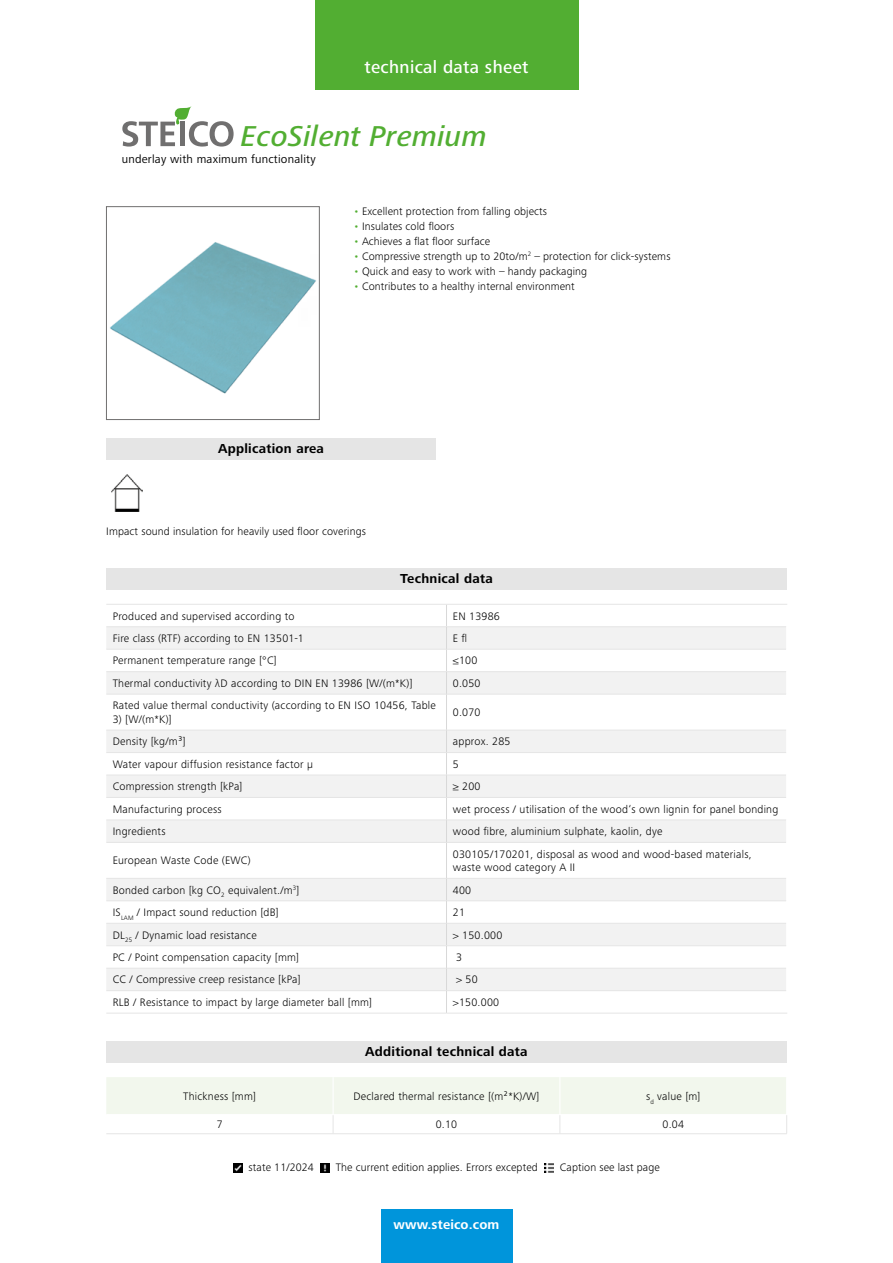
<style>
.page{position:relative;width:893px;height:1263px;background:#fff}
.page>*{position:absolute;margin:0;border:0;box-sizing:border-box;transform-origin:0 0}
.t1{font:italic 500 29.7px "Frutiger Next LTW1 G";letter-spacing:.01em;color:#52ae32}
.t2{font:500 18px "Frutiger Next LTW1 G";letter-spacing:.02em;color:#fff}
.t3{font:700 13.5px "Frutiger Next LTW1 G";letter-spacing:.02em;color:#000}
.t4{font:700 13.5px "Frutiger Next LTW1 G";letter-spacing:.01em;color:#fff}
.t5{font:12px "Frutiger Next LTW1 G";letter-spacing:.02em;color:#000}
.t6{font:300 11.25px/13.5px "Frutiger Next LTW1 G";letter-spacing:.02em;color:#000}
.s1{color:#52ae32}
</style>
<div class="page">
<svg style="left:122px;top:106px;width:112px;height:41px"></svg>
<img style="left:110px;top:242px;width:206px;height:152px">
<div style="left:106px;top:206px;width:213px;height:214px;border:1px solid #706f6f"></div>
<div style="left:106px;top:438px;width:330px;height:21px;background:#e5e5e5"></div>
<img style="left:112px;top:474px;width:31px;height:38px">
<div style="left:106px;top:568px;width:681px;height:22px;background:#e5e5e5"></div>
<svg style="left:106px;top:627px;width:680px;height:363px"></svg>
<hr style="left:106px;top:626px;width:340px;height:1px;background:#e5e5e5">
<hr style="left:446px;top:626px;width:340px;height:1px;background:#e5e5e5">
<hr style="left:106px;top:649px;width:340px;height:1px;background:#e5e5e5">
<hr style="left:446px;top:649px;width:340px;height:1px;background:#e5e5e5">
<hr style="left:106px;top:671px;width:340px;height:1px;background:#e5e5e5">
<hr style="left:446px;top:671px;width:340px;height:1px;background:#e5e5e5">
<svg style="left:446px;top:605px;width:1px;height:89px"></svg>
<hr style="left:106px;top:694px;width:340px;height:1px;background:#e5e5e5">
<hr style="left:446px;top:694px;width:340px;height:1px;background:#e5e5e5">
<hr style="left:446px;top:694px;width:1px;height:36px;background:#d8d8d8">
<hr style="left:106px;top:730px;width:340px;height:1px;background:#e5e5e5">
<hr style="left:446px;top:730px;width:340px;height:1px;background:#e5e5e5">
<hr style="left:106px;top:752px;width:340px;height:1px;background:#e5e5e5">
<hr style="left:446px;top:752px;width:340px;height:1px;background:#e5e5e5">
<hr style="left:106px;top:775px;width:340px;height:1px;background:#e5e5e5">
<hr style="left:446px;top:775px;width:340px;height:1px;background:#e5e5e5">
<hr style="left:106px;top:797px;width:340px;height:1px;background:#e5e5e5">
<hr style="left:446px;top:797px;width:340px;height:1px;background:#e5e5e5">
<hr style="left:106px;top:820px;width:340px;height:1px;background:#e5e5e5">
<hr style="left:446px;top:820px;width:340px;height:1px;background:#e5e5e5">
<svg style="left:446px;top:731px;width:1px;height:111px"></svg>
<hr style="left:106px;top:842px;width:340px;height:1px;background:#e5e5e5">
<hr style="left:446px;top:842px;width:340px;height:1px;background:#e5e5e5">
<hr style="left:446px;top:843px;width:1px;height:35px;background:#d8d8d8">
<hr style="left:106px;top:878px;width:340px;height:1px;background:#e5e5e5">
<hr style="left:446px;top:878px;width:340px;height:1px;background:#e5e5e5">
<hr style="left:106px;top:900px;width:340px;height:1px;background:#e5e5e5">
<hr style="left:446px;top:900px;width:340px;height:1px;background:#e5e5e5">
<hr style="left:106px;top:923px;width:340px;height:1px;background:#e5e5e5">
<hr style="left:446px;top:923px;width:340px;height:1px;background:#e5e5e5">
<hr style="left:106px;top:945px;width:340px;height:1px;background:#e5e5e5">
<hr style="left:446px;top:945px;width:340px;height:1px;background:#e5e5e5">
<hr style="left:106px;top:968px;width:340px;height:1px;background:#e5e5e5">
<hr style="left:446px;top:968px;width:340px;height:1px;background:#e5e5e5">
<hr style="left:106px;top:990px;width:340px;height:1px;background:#e5e5e5">
<hr style="left:446px;top:990px;width:340px;height:1px;background:#e5e5e5">
<svg style="left:446px;top:879px;width:1px;height:134px"></svg>
<hr style="left:106px;top:604px;width:340px;height:1px;background:#e5e5e5">
<hr style="left:446px;top:604px;width:341px;height:1px;background:#e5e5e5">
<hr style="left:106px;top:1013px;width:340px;height:1px;background:#e5e5e5">
<hr style="left:446px;top:1013px;width:341px;height:1px;background:#e5e5e5">
<div style="left:106px;top:1041px;width:681px;height:21px;background:#e5e5e5"></div>
<svg style="left:106px;top:1077px;width:681px;height:56px"></svg>
<hr style="left:106px;top:1133px;width:227px;height:1px;background:#e5e5e5">
<hr style="left:333px;top:1133px;width:227px;height:1px;background:#e5e5e5">
<hr style="left:560px;top:1133px;width:227px;height:1px;background:#e5e5e5">
<div style="left:315px;top:0;width:263px;height:89px;background:#52ae32"></div>
<div style="left:381px;top:1210px;width:131px;height:53px;background:#0095db"></div>
<svg style="left:233px;top:1163px;width:9px;height:9px"></svg>
<svg style="left:320px;top:1163px;width:10px;height:9px"></svg>
<svg style="left:544px;top:1163px;width:10px;height:9px"></svg>
<h2 class="t2" style="left:364px;top:56px;width:166px">technical data sheet</h2>
<h1 class="t1" style="left:241px;top:119px;width:247px">EcoSilent Premium</h1>
<p class="t5" style="left:122px;top:152px;width:195px">underlay with maximum functionality</p>
<p class="t6" style="left:353px;top:204px;width:195px"><span class="s1">•</span> Excellent protection from falling objects</p>
<p class="t6" style="left:353px;top:219px;width:102px"><span class="s1">•</span> Insulates cold floors</p>
<p class="t6" style="left:353px;top:234px;width:138px"><span class="s1">•</span> Achieves a flat floor surface</p>
<p class="t6" style="left:353px;top:249px;width:318px"><span class="s1">•</span> Compressive strength up to 20to/m<sup>2</sup> – protection for click-systems</p>
<p class="t6" style="left:353px;top:264px;width:235px"><span class="s1">•</span> Quick and easy to work with – handy packaging</p>
<p class="t6" style="left:353px;top:279px;width:223px"><span class="s1">•</span> Contributes to a healthy internal environment</p>
<p class="t3" style="left:218px;top:441px;width:107px">Application area</p>
<p class="t6" style="left:106px;top:524px;width:261px">Impact sound insulation for heavily used floor coverings</p>
<p class="t3" style="left:400px;top:571px;width:94px">Technical data</p>
<p class="t6" style="left:113px;top:609px;width:183px">Produced and supervised according to</p>
<p class="t6" style="left:453px;top:609px;width:49px">EN 13986</p>
<p class="t6" style="left:113px;top:631px;width:193px">Fire class (RTF) according to EN 13501-1</p>
<p class="t6" style="left:453px;top:631px;width:16px">E fl</p>
<p class="t6" style="left:113px;top:654px;width:166px">Permanent temperature range [°C]</p>
<p class="t6" style="left:453px;top:654px;width:26px">≤100</p>
<p class="t6" style="left:113px;top:676px;width:301px">Thermal conductivity λD according to DIN EN 13986 [W/(m*K)]</p>
<p class="t6" style="left:453px;top:676px;width:29px">0.050</p>
<p class="t6" style="left:113px;top:699px;width:325px">Rated value thermal conductivity (according to EN ISO 10456, Table</p>
<p class="t6" style="left:113px;top:712px;width:61px">3) [W/(m*K)]</p>
<p class="t6" style="left:453px;top:706px;width:29px">0.070</p>
<p class="t6" style="left:113px;top:735px;width:75px">Density [kg/m³]</p>
<p class="t6" style="left:453px;top:735px;width:59px">approx. 285</p>
<p class="t6" style="left:113px;top:757px;width:202px">Water vapour diffusion resistance factor µ</p>
<p class="t6" style="left:453px;top:757px;width:7px">5</p>
<p class="t6" style="left:113px;top:780px;width:131px">Compression strength [kPa]</p>
<p class="t6" style="left:453px;top:780px;width:29px">≥ 200</p>
<p class="t6" style="left:113px;top:802px;width:111px">Manufacturing process</p>
<p class="t6" style="left:453px;top:802px;width:327px">wet process / utilisation of the wood‘s own lignin for panel bonding</p>
<p class="t6" style="left:113px;top:825px;width:54px">Ingredients</p>
<p class="t6" style="left:453px;top:825px;width:211px">wood fibre, aluminium sulphate, kaolin, dye</p>
<p class="t6" style="left:113px;top:854px;width:139px">European Waste Code (EWC)</p>
<p class="t6" style="left:453px;top:847px;width:300px">030105/170201, disposal as wood and wood-based materials, waste wood category A II</p>
<p class="t6" style="left:113px;top:883px;width:188px">Bonded carbon [kg CO<sub>2</sub> equivalent./m<sup>3</sup>]</p>
<p class="t6" style="left:453px;top:883px;width:20px">400</p>
<p class="t6" style="left:113px;top:906px;width:168px">IS<sub>LAM</sub> / Impact sound reduction [dB]</p>
<p class="t6" style="left:453px;top:906px;width:14px">21</p>
<p class="t6" style="left:113px;top:928px;width:146px">DL<sub>25</sub> / Dynamic load resistance</p>
<p class="t6" style="left:453px;top:928px;width:51px">&gt; 150.000</p>
<p class="t6" style="left:113px;top:950px;width:188px">PC / Point compensation capacity [mm]</p>
<p class="t6" style="left:456px;top:950px;width:7px">3</p>
<p class="t6" style="left:113px;top:973px;width:190px">CC / Compressive creep resistance [kPa]</p>
<p class="t6" style="left:456px;top:973px;width:23px">&gt; 50</p>
<p class="t6" style="left:113px;top:995px;width:261px">RLB / Resistance to impact by large diameter ball [mm]</p>
<p class="t6" style="left:453px;top:995px;width:48px">&gt;150.000</p>
<p class="t3" style="left:365px;top:1043px;width:164px">Additional technical data</p>
<p class="t6" style="left:183px;top:1089px;width:74px">Thickness [mm]</p>
<p class="t6" style="left:353px;top:1089px;width:188px">Declared thermal resistance [(m²*K)/W]</p>
<p class="t6" style="left:646px;top:1089px;width:56px">s<sub>d</sub> value [m]</p>
<p class="t6" style="left:217px;top:1118px;width:7px">7</p>
<p class="t6" style="left:436px;top:1118px;width:23px">0.10</p>
<p class="t6" style="left:662px;top:1118px;width:23px">0.04</p>
<p class="t6" style="left:249px;top:1161px;width:67px">state 11/2024</p>
<p class="t6" style="left:336px;top:1161px;width:204px">The current edition applies. Errors excepted</p>
<p class="t6" style="left:560px;top:1161px;width:101px">Caption see last page</p>
<p class="t4" style="left:394px;top:1217px;width:107px">www.steico.com</p>
</div>
